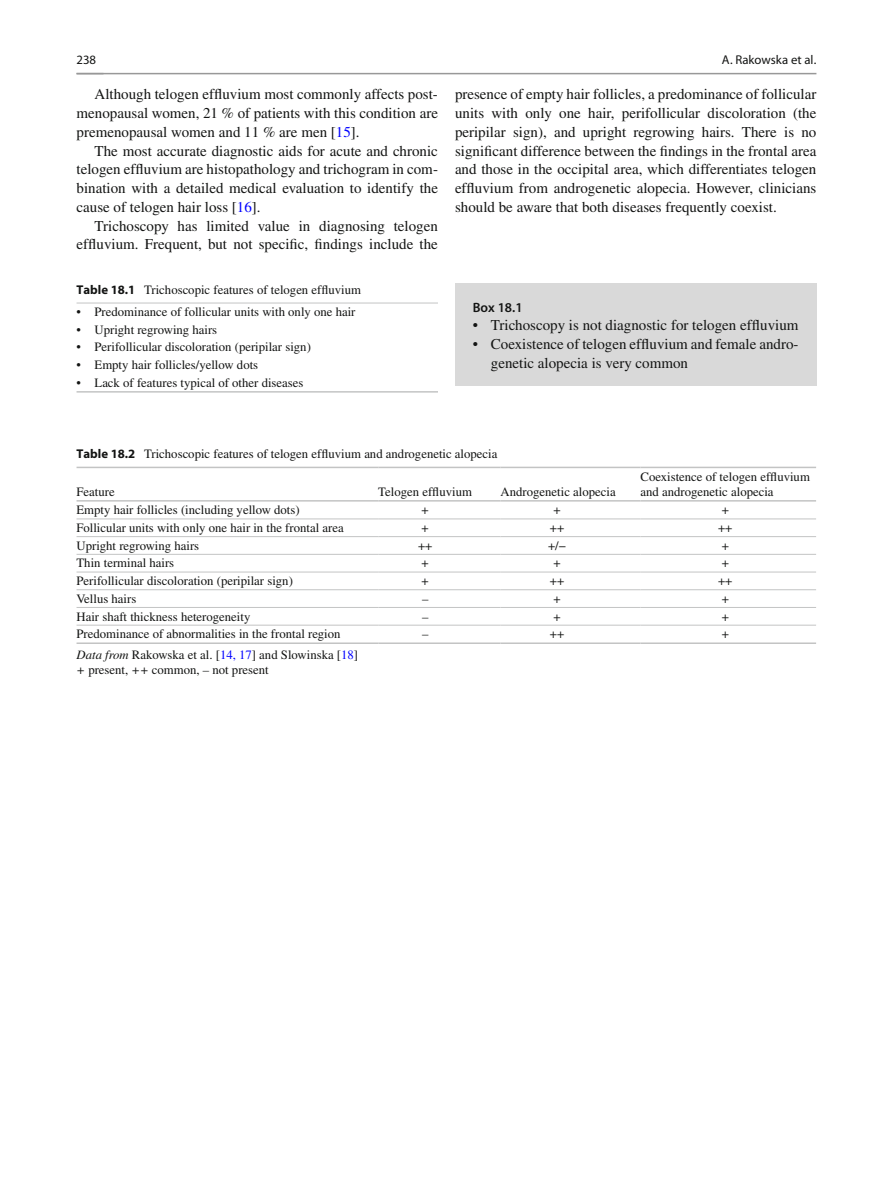
<style>
.page{position:relative;width:893px;height:1187px;background:#fff}
.page>*{position:absolute;margin:0;border:0;box-sizing:border-box;transform-origin:0 0}
.t1{font:15px/18.8px "Times";color:#131413;text-align:justify}
.t2{font:600 13.5px "Myriad";color:#131413}
.t3{font:12.75px/15px "Times";color:#131413}
.t4{font:12.75px "Myriad";letter-spacing:.005em;color:#131413}
.s1{color:#00f}
.s2{font-family:"Myriad";font-weight:700}
.s3{font-style:italic}
</style>
<div class="page">
<hr style="left:77px;top:73px;width:739px;height:1px;background:#989898">
<hr style="left:501px;top:518px;width:139px;height:1px;background:#c3c4c4">
<hr style="left:501px;top:536px;width:139px;height:1px;background:#c3c4c4">
<hr style="left:501px;top:554px;width:139px;height:1px;background:#c3c4c4">
<hr style="left:501px;top:571px;width:139px;height:1px;background:#c3c4c4">
<hr style="left:501px;top:589px;width:139px;height:1px;background:#c3c4c4">
<hr style="left:501px;top:607px;width:139px;height:1px;background:#c3c4c4">
<hr style="left:501px;top:624px;width:139px;height:1px;background:#c3c4c4">
<hr style="left:501px;top:642px;width:139px;height:2px;background:#c3c4c4">
<hr style="left:378px;top:518px;width:123px;height:1px;background:#c3c4c4">
<hr style="left:378px;top:536px;width:123px;height:1px;background:#c3c4c4">
<hr style="left:378px;top:554px;width:123px;height:1px;background:#c3c4c4">
<hr style="left:378px;top:571px;width:123px;height:1px;background:#c3c4c4">
<hr style="left:378px;top:589px;width:123px;height:1px;background:#c3c4c4">
<hr style="left:378px;top:607px;width:123px;height:1px;background:#c3c4c4">
<hr style="left:378px;top:624px;width:123px;height:1px;background:#c3c4c4">
<hr style="left:378px;top:642px;width:123px;height:2px;background:#c3c4c4">
<hr style="left:640px;top:518px;width:176px;height:1px;background:#c3c4c4">
<hr style="left:640px;top:536px;width:176px;height:1px;background:#c3c4c4">
<hr style="left:640px;top:554px;width:176px;height:1px;background:#c3c4c4">
<hr style="left:640px;top:571px;width:176px;height:1px;background:#c3c4c4">
<hr style="left:640px;top:589px;width:176px;height:1px;background:#c3c4c4">
<hr style="left:640px;top:607px;width:176px;height:1px;background:#c3c4c4">
<hr style="left:77px;top:518px;width:301px;height:1px;background:#c3c4c4">
<hr style="left:77px;top:536px;width:301px;height:1px;background:#c3c4c4">
<hr style="left:77px;top:554px;width:301px;height:1px;background:#c3c4c4">
<hr style="left:77px;top:571px;width:301px;height:1px;background:#c3c4c4">
<hr style="left:77px;top:589px;width:301px;height:1px;background:#c3c4c4">
<hr style="left:77px;top:607px;width:301px;height:1px;background:#c3c4c4">
<hr style="left:640px;top:624px;width:176px;height:1px;background:#c3c4c4">
<hr style="left:640px;top:642px;width:176px;height:2px;background:#c3c4c4">
<hr style="left:77px;top:624px;width:301px;height:1px;background:#c3c4c4">
<hr style="left:77px;top:642px;width:301px;height:2px;background:#c3c4c4">
<hr style="left:378px;top:466px;width:123px;height:2px;background:#c3c4c4">
<hr style="left:378px;top:500px;width:123px;height:1px;background:#c3c4c4">
<hr style="left:501px;top:466px;width:139px;height:2px;background:#c3c4c4">
<hr style="left:501px;top:500px;width:139px;height:1px;background:#c3c4c4">
<hr style="left:640px;top:466px;width:176px;height:2px;background:#c3c4c4">
<hr style="left:640px;top:500px;width:176px;height:1px;background:#c3c4c4">
<hr style="left:77px;top:466px;width:301px;height:2px;background:#c3c4c4">
<hr style="left:77px;top:500px;width:301px;height:1px;background:#c3c4c4">
<hr style="left:77px;top:302px;width:361px;height:1px;background:#c3c4c4">
<hr style="left:77px;top:391px;width:361px;height:1px;background:#c3c4c4">
<div style="left:455px;top:284px;width:361px;height:102px;background:#d9d9d9"></div>
<p class="t4" style="left:77px;top:55px;width:21px">238</p>
<p class="t4" style="left:722px;top:55px;width:96px">A. Rakowska et al.</p>
<p class="t1" style="left:77px;top:86px;width:363px;text-indent:18px">Although telogen effluvium most commonly affects post&shy;menopausal women, 21 % of patients with this condition are premenopausal women and 11 % are men [ <span class="s1">15</span> ] .</p>
<p class="t1" style="left:77px;top:143px;width:363px;text-indent:18px">The most accurate diagnostic aids for acute and chronic telogen ef fl uvium are histopathology and trichogram in com&shy;bination with a detailed medical evaluation to identify the cause of telogen hair loss [ <span class="s1">16</span> ] .</p>
<p class="t1" style="left:77px;top:218px;width:363px;text-align:right">Trichoscopy has limited value in diagnosing telogen<br>ef fl uvium. Frequent, but not speci fi c, fi ndings include the</p>
<p class="t1" style="left:455px;top:86px;width:363px">presence of empty hair follicles, a predominance of follicular units with only one hair, perifollicular discoloration (the peripilar sign), and upright regrowing hairs. There is no signi fi cant difference between the fi ndings in the frontal area and those in the occipital area, which differentiates telogen ef fl uvium from androgenetic alopecia. However, clinicians should be aware that both diseases frequently coexist.</p>
<p class="t3" style="left:77px;top:283px;width:286px"><span class="s2">Table 18.1</span> Trichoscopic features of telogen ef fl uvium</p>
<p class="t3" style="left:77px;top:305px;width:280px">• Predominance of follicular units with only one hair</p>
<p class="t3" style="left:77px;top:323px;width:142px">• Upright regrowing hairs</p>
<p class="t3" style="left:77px;top:341px;width:236px">• Perifollicular discoloration (peripilar sign)</p>
<p class="t3" style="left:77px;top:358px;width:183px">• Empty hair follicles/yellow dots</p>
<p class="t3" style="left:77px;top:376px;width:228px">• Lack of features typical of other diseases</p>
<p class="t2" style="left:473px;top:302px;width:51px">Box 18.1</p>
<p class="t1" style="left:473px;top:317px;width:327px">• Trichoscopy is not diagnostic for telogen effluvium</p>
<p class="t1" style="left:491px;top:336px;width:309px;text-indent:-18px">• Coexistence of telogen effluvium and female andro&shy;genetic alopecia is very common</p>
<p class="t3" style="left:77px;top:447px;width:422px"><span class="s2">Table 18.2</span> Trichoscopic features of telogen ef fl uvium and androgenetic alopecia</p>
<p class="t3" style="left:77px;top:485px;width:40px">Feature</p>
<p class="t3" style="left:378px;top:485px;width:95px">Telogen ef fl uvium</p>
<p class="t3" style="left:501px;top:485px;width:117px">Androgenetic alopecia</p>
<p class="t3" style="left:640px;top:470px;width:171px">Coexistence of telogen ef fl uvium and androgenetic alopecia</p>
<p class="t3" style="left:77px;top:503px;width:225px">Empty hair follicles (including yellow dots)</p>
<p class="t3" style="left:422px;top:503px;width:9px">+</p>
<p class="t3" style="left:553px;top:503px;width:9px">+</p>
<p class="t3" style="left:722px;top:503px;width:9px">+</p>
<p class="t3" style="left:77px;top:521px;width:269px">Follicular units with only one hair in the frontal area</p>
<p class="t3" style="left:422px;top:521px;width:9px">+</p>
<p class="t3" style="left:550px;top:521px;width:16px">++</p>
<p class="t3" style="left:718px;top:521px;width:16px">++</p>
<p class="t3" style="left:77px;top:539px;width:124px">Upright regrowing hairs</p>
<p class="t3" style="left:418px;top:539px;width:16px">++</p>
<p class="t3" style="left:548px;top:539px;width:19px">+/−</p>
<p class="t3" style="left:722px;top:539px;width:9px">+</p>
<p class="t3" style="left:77px;top:556px;width:99px">Thin terminal hairs</p>
<p class="t3" style="left:422px;top:556px;width:9px">+</p>
<p class="t3" style="left:553px;top:556px;width:9px">+</p>
<p class="t3" style="left:722px;top:556px;width:9px">+</p>
<p class="t3" style="left:77px;top:574px;width:218px">Perifollicular discoloration (peripilar sign)</p>
<p class="t3" style="left:422px;top:574px;width:9px">+</p>
<p class="t3" style="left:550px;top:574px;width:16px">++</p>
<p class="t3" style="left:718px;top:574px;width:16px">++</p>
<p class="t3" style="left:77px;top:592px;width:61px">Vellus hairs</p>
<p class="t3" style="left:422px;top:592px;width:8px">–</p>
<p class="t3" style="left:553px;top:592px;width:9px">+</p>
<p class="t3" style="left:722px;top:592px;width:9px">+</p>
<p class="t3" style="left:77px;top:610px;width:175px">Hair shaft thickness heterogeneity</p>
<p class="t3" style="left:422px;top:610px;width:8px">–</p>
<p class="t3" style="left:553px;top:610px;width:9px">+</p>
<p class="t3" style="left:722px;top:610px;width:9px">+</p>
<p class="t3" style="left:77px;top:627px;width:265px">Predominance of abnormalities in the frontal region</p>
<p class="t3" style="left:422px;top:627px;width:8px">–</p>
<p class="t3" style="left:550px;top:627px;width:16px">++</p>
<p class="t3" style="left:722px;top:627px;width:9px">+</p>
<p class="t3" style="left:77px;top:648px;width:283px"><span class="s3">Data from</span> Rakowska et al. [ <span class="s1">14, 17</span> ] and Slowinska [ <span class="s1">18</span> ] <span class="s3">+</span> present, <span class="s3">++</span> common, <span class="s3">–</span> not present</p>
</div>
